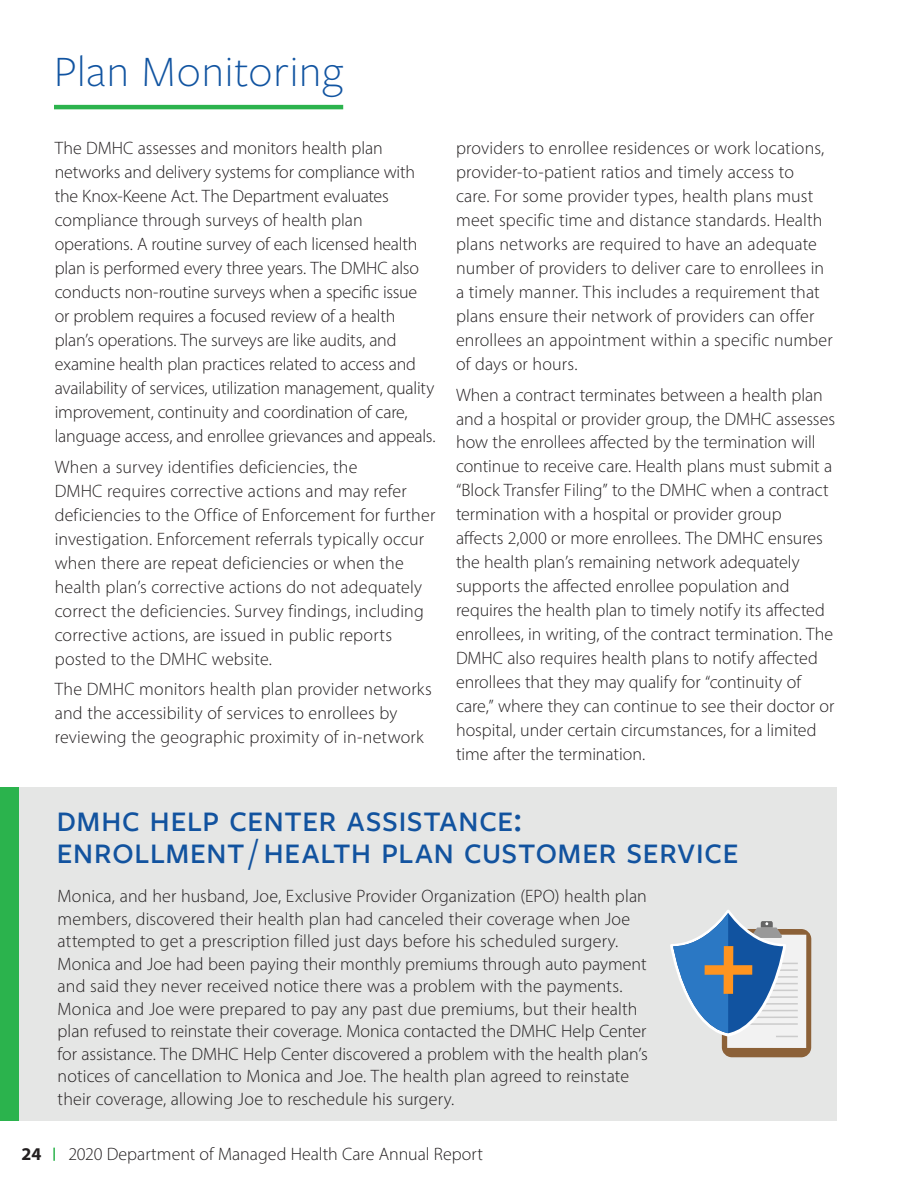
<style>
.page{position:relative;width:918px;height:1188px;background:#fff}
.page>*{position:absolute;margin:0;border:0;box-sizing:border-box;transform-origin:0 0}
.t1{font:300 45px "Freight Sans Pro";letter-spacing:.02em;color:#1154a1}
.t2{font:500 39px/31.5px "Freight Sans Pro";letter-spacing:-.01em;color:#12539f}
.t3{font:300 18px/24px "Myriad Pro";color:#231f20}
.t4{font:700 18px "Myriad Pro";color:#231f20}
.s1{font-size:34.5px}
</style>
<div class="page">
<svg style="left:53px;top:1148px;width:2px;height:13px"></svg>
<hr style="left:54px;top:105px;width:289px;height:4px;background:#2cb34d">
<div style="left:0;top:787px;width:837px;height:333px;background:#e5e6e5"></div>
<div style="left:0;top:787px;width:19px;height:333px;background:#2bb34d"></div>
<svg style="left:670px;top:910px;width:141px;height:146px"></svg>
<div style="left:724px;top:946px;width:9px;height:48px;background:#ff941f"></div>
<h1 class="t1" style="left:54px;top:42px;width:291px">Plan Monitoring</h1>
<p class="t3" style="left:55px;top:136px;width:382px">The DMHC assesses and monitors health plan networks and delivery systems for compliance with the Knox-Keene Act. The Department evaluates compliance through surveys of health plan operations. A routine survey of each licensed health plan is performed every three years. The DMHC also conducts non-routine surveys when a specific issue or problem requires a focused review of a health plan’s operations. The surveys are like audits, and examine health plan practices related to access and availability of services, utilization management, quality improvement, continuity and coordination of care, language access, and enrollee grievances and appeals.</p>
<p class="t3" style="left:55px;top:454px;width:382px">When a survey identifies deficiencies, the<br>DMHC requires corrective actions and may refer deficiencies to the Office of Enforcement for further investigation. Enforcement referrals typically occur when there are repeat deficiencies or when the health plan’s corrective actions do not adequately correct the deficiencies. Survey findings, including corrective actions, are issued in public reports posted to the DMHC website.</p>
<p class="t3" style="left:55px;top:677px;width:379px">The DMHC monitors health plan provider networks and the accessibility of services to enrollees by reviewing the geographic proximity of in-network</p>
<p class="t3" style="left:456px;top:136px;width:378px">providers to enrollee residences or work locations, provider-to-patient ratios and timely access to<br>care. For some provider types, health plans must meet specific time and distance standards. Health plans networks are required to have an adequate number of providers to deliver care to enrollees in a timely manner. This includes a requirement that plans ensure their network of providers can offer enrollees an appointment within a specific number of days or hours.</p>
<p class="t3" style="left:456px;top:382px;width:381px">When a contract terminates between a health plan and a hospital or provider group, the DMHC assesses how the enrollees affected by the termination will continue to receive care. Health plans must submit a “Block Transfer Filing” to the DMHC when a contract termination with a hospital or provider group<br>affects 2,000 or more enrollees. The DMHC ensures the health plan’s remaining network adequately supports the affected enrollee population and requires the health plan to timely notify its affected enrollees, in writing, of the contract termination. The DMHC also requires health plans to notify affected enrollees that they may qualify for “continuity of care,” where they can continue to see their doctor or hospital, under certain circumstances, for a limited time after the termination.</p>
<h2 class="t2" style="left:56px;top:801px;width:684px">dmhc help center assistance:<br>enrollment <span class="s1">/</span> health plan customer service</h2>
<p class="t3" style="left:58px;top:885px;width:592px;line-height:22.5px">Monica, and her husband, Joe, Exclusive Provider Organization (EPO) health plan members, discovered their health plan had canceled their coverage when Joe attempted to get a prescription filled just days before his scheduled surgery.<br>Monica and Joe had been paying their monthly premiums through auto payment and said they never received notice there was a problem with the payments.<br>Monica and Joe were prepared to pay any past due premiums, but their health plan refused to reinstate their coverage. Monica contacted the DMHC Help Center for assistance. The DMHC Help Center discovered a problem with the health plan’s notices of cancellation to Monica and Joe. The health plan agreed to reinstate their coverage, allowing Joe to reschedule his surgery.</p>
<p class="t4" style="left:22px;top:1142px;width:21px">24</p>
<p class="t3" style="left:68px;top:1142px;width:416px">2020 Department of Managed Health Care Annual Report</p>
</div>
